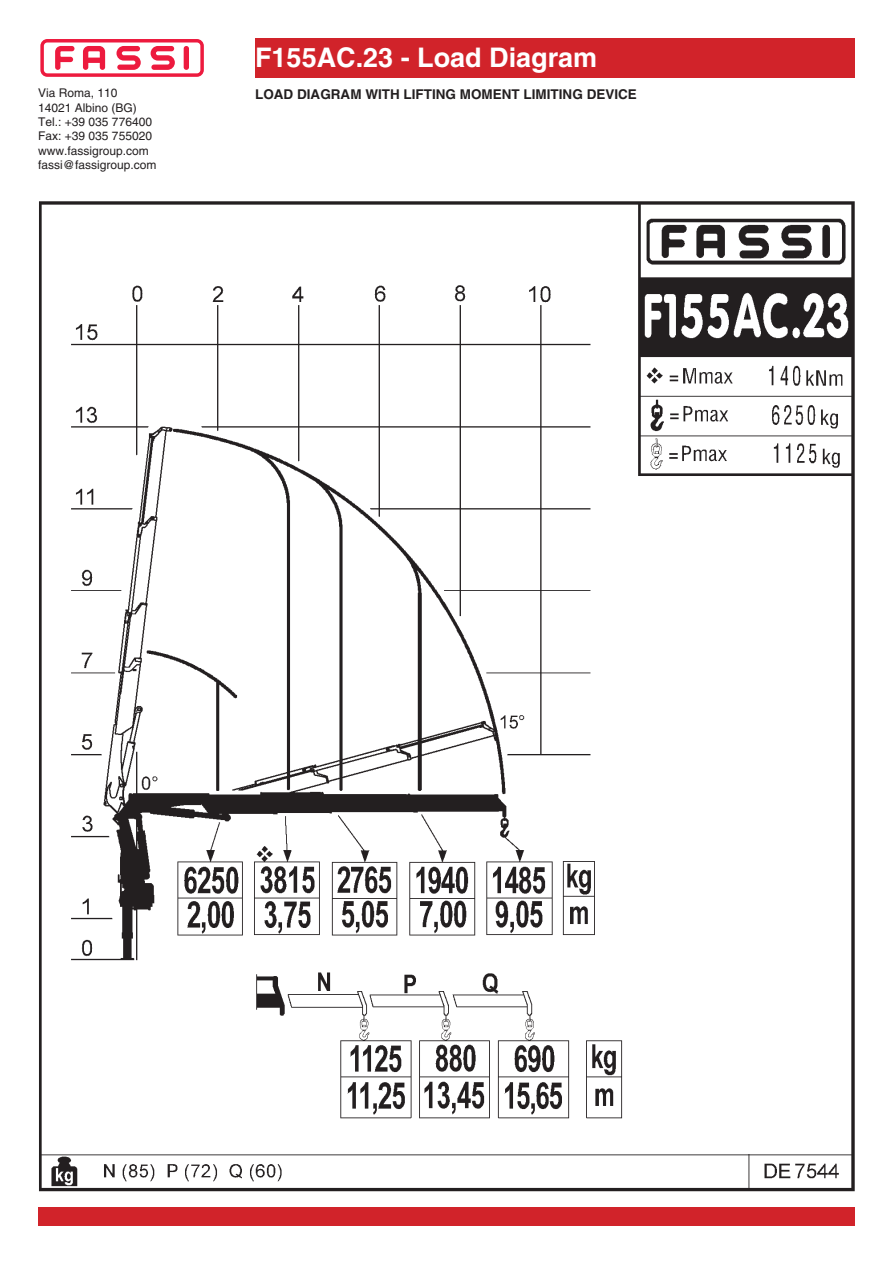
<style>
.page{position:relative;width:893px;height:1263px;background:#fff}
.page>*{position:absolute;margin:0;border:0;box-sizing:border-box;transform-origin:0 0}
.t1{font:700 27px "Helvetica LT Std";color:#fff}
.t2{font:700 13.5px "Helvetica LT Std";color:#231f20}
.t3{font:12px/14.4px "Helvetica LT Std";color:#231f20}
</style>
<div class="page">
<div style="left:38px;top:1207px;width:817px;height:18px;background:#d1232a"></div>
<svg style="left:40px;top:39px;width:164px;height:38px"></svg>
<div style="left:255px;top:38px;width:600px;height:40px;background:#d1232a"></div>
<img style="left:42px;top:204px;width:810px;height:984px">
<p class="t3" style="left:38px;top:86px;width:120px">Via Roma, 110<br>14021 Albino (BG)<br>Tel.: +39 035 776400<br>Fax: +39 035 755020 www.fassigroup.com fassi@fassigroup.com</p>
<h1 class="t1" style="left:255px;top:41px;width:344px">F155AC.23 - Load Diagram</h1>
<p class="t2" style="left:255px;top:86px;width:383px">LOAD DIAGRAM WITH LIFTING MOMENT LIMITING DEVICE</p>
</div>
